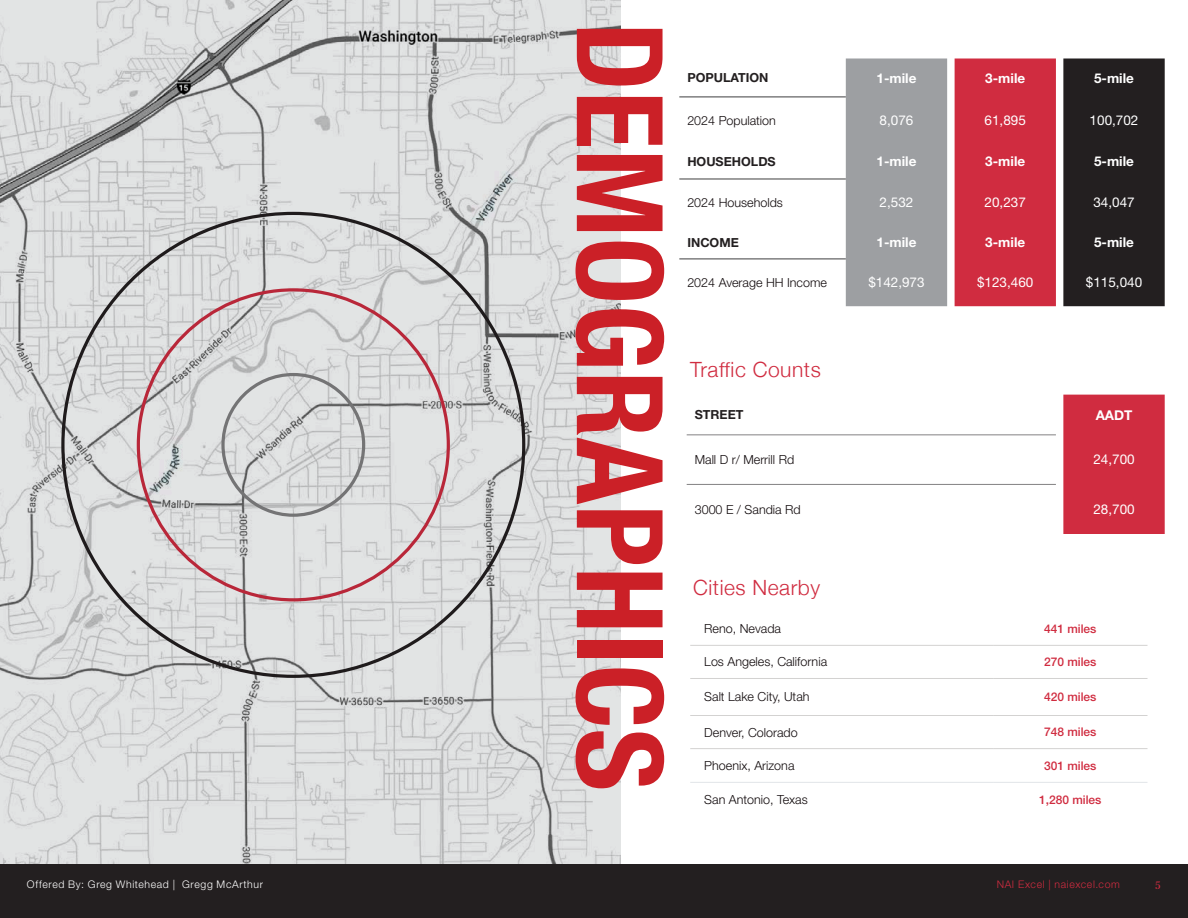
<style>
.page{position:relative;width:1188px;height:918px;background:#fff}
.page>*{position:absolute;margin:0;border:0;box-sizing:border-box;transform-origin:0 0}
.Extra_Large_Header{font:700 condensed 120px "Helvetica Neue";color:#cb2027}
.Small_Header{font:300 21px "Helvetica Neue";letter-spacing:.025em;color:#d02c40}
.Table_Red{font:13.5px "Helvetica Neue LT Std";color:#fff}
.Table_Red-2{font:700 13.5px "Helvetica Neue LT Std";color:#fff}
.Table_Grey{font:300 12.45px "Helvetica Neue LT Std";color:#110a0c}
.Table_Grey-2{font:700 12.45px "Helvetica Neue LT Std";color:#231f20}
.Table_Grey-3{font:500 12px "Helvetica Neue LT Std";color:#d02c40}
.Phone_Number{font:300 10.5px "Helvetica Neue LT Std";letter-spacing:.06em;color:#fff}
.Page_Number{font:300 10.5px "Helvetica Neue LT Std";letter-spacing:.06em;color:#d02c40}
.Phone_Number-2{font:10.5px "Centennial LT Std";color:#d02c40}
</style>
<div class="page">
<div style="left:0;top:865px;width:1188px;height:53px;background:#231f20"></div>
<div style="left:846px;top:58px;width:101px;height:248px;background:#9d9fa2"></div>
<div style="left:955px;top:58px;width:101px;height:248px;background:#d02c40"></div>
<div style="left:1063px;top:58px;width:102px;height:248px;background:#231f20"></div>
<hr style="left:679px;top:97px;width:167px;height:1px;background:#3e3e3f">
<hr style="left:679px;top:179px;width:167px;height:1px;background:#3e3e3f">
<hr style="left:679px;top:259px;width:167px;height:1px;background:#3e3e3f">
<div style="left:1063px;top:395px;width:102px;height:139px;background:#d02c40"></div>
<hr style="left:687px;top:434px;width:369px;height:1px;background:#838283">
<hr style="left:687px;top:484px;width:369px;height:1px;background:#838283">
<hr style="left:690px;top:645px;width:303px;height:1px;background:#d3d2d1">
<hr style="left:690px;top:678px;width:303px;height:1px;background:#d3d2d1">
<hr style="left:690px;top:715px;width:303px;height:1px;background:#d3d2d1">
<hr style="left:993px;top:645px;width:155px;height:1px;background:#d3d2d1">
<hr style="left:993px;top:678px;width:155px;height:1px;background:#d3d2d1">
<hr style="left:993px;top:715px;width:155px;height:1px;background:#d3d2d1">
<hr style="left:690px;top:748px;width:303px;height:1px;background:#d3d2d1">
<hr style="left:993px;top:748px;width:155px;height:1px;background:#d3d2d1">
<hr style="left:690px;top:782px;width:303px;height:1px;background:#e1e5e8">
<hr style="left:993px;top:782px;width:155px;height:1px;background:#e1e5e8">
<svg style="left:0;top:0;width:621px;height:864px;background:#d6d6d7"></svg>
<p class="Extra_Large_Header" style="left:719px;top:22px;width:770px;rotate:90deg">DEMOGRAPHICS</p>
<p class="Table_Grey-2" style="left:687px;top:70px;width:83px">POPULATION</p>
<p class="Table_Red-2" style="left:877px;top:69px;width:41px">1-mile</p>
<p class="Table_Red-2" style="left:985px;top:69px;width:41px">3-mile</p>
<p class="Table_Red-2" style="left:1094px;top:69px;width:41px">5-mile</p>
<p class="Table_Grey" style="left:687px;top:113px;width:90px">2024 Population</p>
<p class="Table_Red" style="left:880px;top:113px;width:35px">8,076</p>
<p class="Table_Red" style="left:985px;top:113px;width:43px">61,895</p>
<p class="Table_Red" style="left:1090px;top:113px;width:50px">100,702</p>
<p class="Table_Grey-2" style="left:687px;top:154px;width:90px">HOUSEHOLDS</p>
<p class="Table_Red-2" style="left:877px;top:153px;width:41px">1-mile</p>
<p class="Table_Red-2" style="left:985px;top:153px;width:41px">3-mile</p>
<p class="Table_Red-2" style="left:1094px;top:153px;width:41px">5-mile</p>
<p class="Table_Grey" style="left:687px;top:195px;width:97px">2024 Households</p>
<p class="Table_Red" style="left:880px;top:195px;width:35px">2,532</p>
<p class="Table_Red" style="left:985px;top:195px;width:43px">20,237</p>
<p class="Table_Red" style="left:1093px;top:195px;width:43px">34,047</p>
<p class="Table_Grey-2" style="left:687px;top:235px;width:53px">INCOME</p>
<p class="Table_Red-2" style="left:877px;top:234px;width:41px">1-mile</p>
<p class="Table_Red-2" style="left:985px;top:234px;width:41px">3-mile</p>
<p class="Table_Red-2" style="left:1094px;top:234px;width:41px">5-mile</p>
<p class="Table_Grey" style="left:687px;top:275px;width:141px">2024 Average HH Income</p>
<p class="Table_Red" style="left:868px;top:275px;width:58px">$142,973</p>
<p class="Table_Red" style="left:977px;top:275px;width:58px">$123,460</p>
<p class="Table_Red" style="left:1086px;top:275px;width:58px">$115,040</p>
<p class="Small_Header" style="left:690px;top:353px;width:132px">Traffic Counts</p>
<p class="Table_Grey-2" style="left:695px;top:407px;width:50px">STREET</p>
<p class="Table_Red-2" style="left:1096px;top:406px;width:38px">AADT</p>
<p class="Table_Grey" style="left:695px;top:452px;width:101px">Mall D r/ Merrill Rd</p>
<p class="Table_Red" style="left:1093px;top:452px;width:43px">24,700</p>
<p class="Table_Grey" style="left:695px;top:502px;width:107px">3000 E / Sandia Rd</p>
<p class="Table_Red" style="left:1093px;top:501px;width:43px">28,700</p>
<p class="Small_Header" style="left:693px;top:571px;width:128px">Cities Nearby</p>
<p class="Table_Grey" style="left:704px;top:621px;width:78px">Reno, Nevada</p>
<p class="Table_Grey-3" style="left:1044px;top:622px;width:54px">441 miles</p>
<p class="Table_Grey" style="left:704px;top:654px;width:124px">Los Angeles, California</p>
<p class="Table_Grey-3" style="left:1044px;top:655px;width:54px">270 miles</p>
<p class="Table_Grey" style="left:704px;top:689px;width:107px">Salt Lake City, Utah</p>
<p class="Table_Grey-3" style="left:1044px;top:690px;width:54px">420 miles</p>
<p class="Table_Grey" style="left:704px;top:724px;width:95px">Denver, Colorado</p>
<p class="Table_Grey-3" style="left:1044px;top:725px;width:54px">748 miles</p>
<p class="Table_Grey" style="left:704px;top:758px;width:92px">Phoenix, Arizona</p>
<p class="Table_Grey-3" style="left:1044px;top:758px;width:54px">301 miles</p>
<p class="Table_Grey" style="left:704px;top:792px;width:105px">San Antonio, Texas</p>
<p class="Table_Grey-3" style="left:1039px;top:792px;width:64px">1,280 miles</p>
<p class="Phone_Number" style="left:27px;top:878px;width:238px">Offered By: Greg Whitehead | Gregg McArthur</p>
<p class="Page_Number" style="left:997px;top:878px;width:125px">NAI Excel | naiexcel.com</p>
<p class="Phone_Number-2" style="left:1155px;top:879px;width:8px">5</p>
</div>
